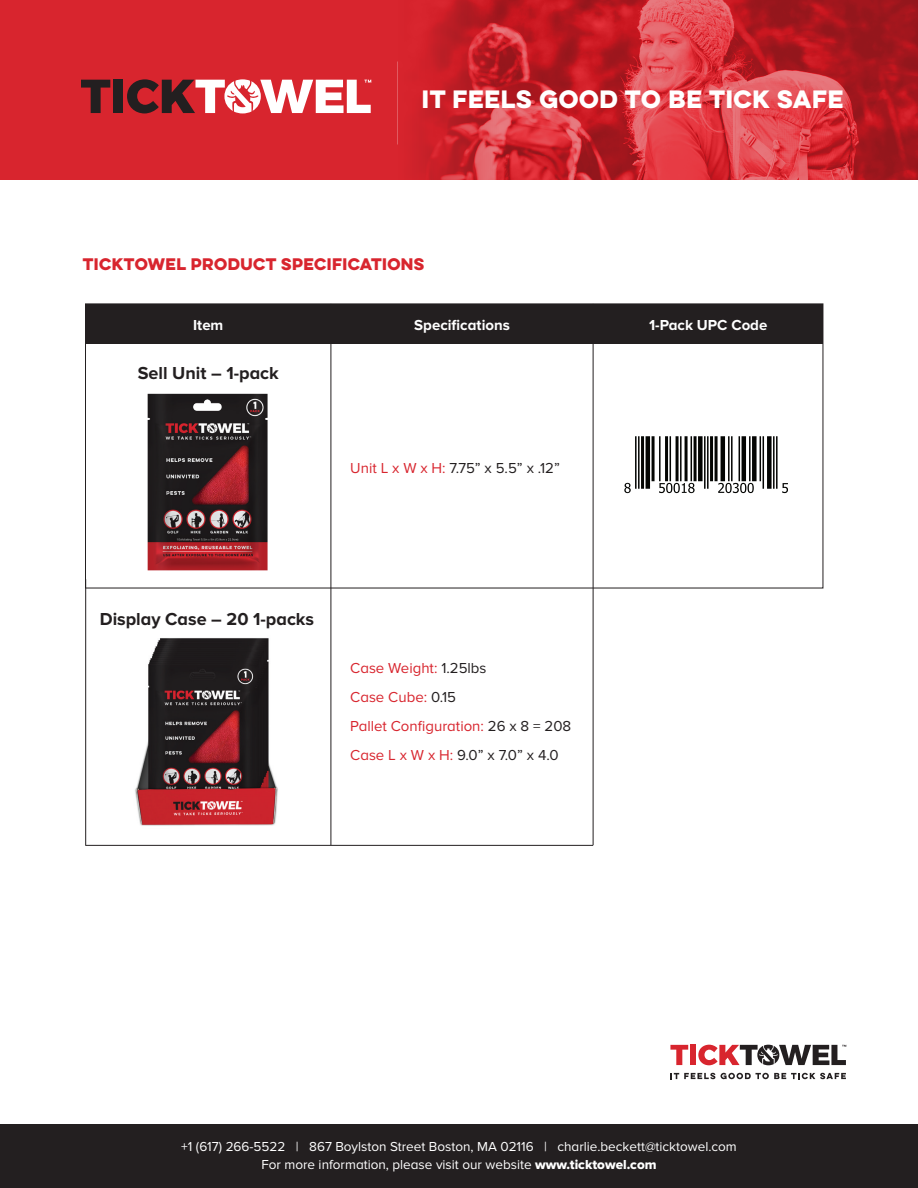
<style>
.page{position:relative;width:918px;height:1188px;background:#fff}
.page>*{position:absolute;margin:0;border:0;box-sizing:border-box;transform-origin:0 0}
.t1{font:700 22.5px "Lulo Clean One";letter-spacing:-.2em;color:#fff}
.t2{font:18px "Proxima Nova AH Bold";color:#231f20}
.t3{font:15px/29.2px "Proxima Nova AH Regular";color:#d8252e}
.t4{font:15px "Proxima Nova AH Bold";color:#fff}
.t5{font:700 15px "Lulo Clean One";letter-spacing:-.2em;color:#d8252e}
.t6{font:15px "Proxima Nova AH Regular";color:#231f20}
.t7{font:13.5px/18px "Proxima Nova AH Regular";color:#fff;text-align:center}
.s1{color:#d8252e}
.s2{color:#231f20}
.s3{font-family:"Proxima Nova AH Extrabld"}
</style>
<div class="page">
<div style="left:0;top:1124px;width:918px;height:64px;background:#231f20"></div>
<img style="left:147px;top:393px;width:121px;height:178px">
<img style="left:135px;top:638px;width:143px;height:188px">
<div style="left:86px;top:304px;width:737px;height:40px;background:#231f20"></div>
<hr style="left:331px;top:304px;width:1px;height:541px;background:#231f20">
<hr style="left:593px;top:304px;width:1px;height:541px;background:#231f20">
<hr style="left:86px;top:845px;width:507px;height:1px;background:#231f20">
<svg style="left:670px;top:1045px;width:18px;height:20px"></svg>
<div style="left:690px;top:1045px;width:6px;height:20px;background:#d8252e"></div>
<svg style="left:698px;top:1045px;width:148px;height:20px"></svg>
<svg style="left:670px;top:1073px;width:45px;height:6px"></svg>
<svg style="left:721px;top:1073px;width:125px;height:6px"></svg>
<div style="left:0;top:0;width:918px;height:179px;background:#d8252e"></div>
<img style="left:371px;top:0;width:547px;height:179px">
<svg style="left:81px;top:80px;width:29px;height:33px"></svg>
<div style="left:113px;top:80px;width:10px;height:33px;background:#231f20"></div>
<svg style="left:127px;top:79px;width:244px;height:34px"></svg>
<hr style="left:635px;top:436px;width:2px;height:53px;background:#040503">
<hr style="left:638px;top:436px;width:2px;height:53px;background:#040503">
<hr style="left:641px;top:436px;width:3px;height:53px;background:#040503">
<hr style="left:646px;top:436px;width:4px;height:53px;background:#040503">
<hr style="left:652px;top:436px;width:3px;height:45px;background:#040503">
<hr style="left:659px;top:436px;width:2px;height:45px;background:#040503">
<hr style="left:665px;top:436px;width:3px;height:45px;background:#040503">
<hr style="left:670px;top:436px;width:1px;height:45px;background:#040503">
<hr style="left:676px;top:436px;width:3px;height:45px;background:#040503">
<hr style="left:680px;top:436px;width:2px;height:45px;background:#040503">
<hr style="left:685px;top:436px;width:3px;height:45px;background:#040503">
<hr style="left:691px;top:436px;width:1px;height:45px;background:#040503">
<hr style="left:694px;top:436px;width:3px;height:45px;background:#040503">
<div style="left:698px;top:436px;width:5px;height:45px;background:#040503"></div>
<hr style="left:704px;top:436px;width:2px;height:53px;background:#040503">
<hr style="left:707px;top:436px;width:2px;height:53px;background:#040503">
<hr style="left:710px;top:436px;width:3px;height:45px;background:#040503">
<hr style="left:715px;top:436px;width:3px;height:45px;background:#040503">
<hr style="left:721px;top:436px;width:4px;height:45px;background:#040503">
<hr style="left:728px;top:436px;width:2px;height:45px;background:#040503">
<hr style="left:731px;top:436px;width:2px;height:45px;background:#040503">
<hr style="left:739px;top:436px;width:1px;height:45px;background:#040503">
<hr style="left:742px;top:436px;width:4px;height:45px;background:#040503">
<hr style="left:749px;top:436px;width:2px;height:45px;background:#040503">
<div style="left:752px;top:436px;width:5px;height:45px;background:#040503"></div>
<hr style="left:760px;top:436px;width:1px;height:45px;background:#040503">
<hr style="left:763px;top:436px;width:1px;height:53px;background:#040503">
<div style="left:767px;top:436px;width:5px;height:53px;background:#040503"></div>
<hr style="left:773px;top:436px;width:2px;height:53px;background:#040503">
<hr style="left:776px;top:436px;width:2px;height:53px;background:#040503">
<svg style="left:624px;top:483px;width:7px;height:10px"></svg>
<svg style="left:659px;top:483px;width:36px;height:10px"></svg>
<svg style="left:718px;top:483px;width:36px;height:10px"></svg>
<svg style="left:782px;top:483px;width:6px;height:10px"></svg>
<hr style="left:85px;top:579px;width:1px;height:267px;background:#231f20">
<h1 class="t1" style="left:422px;top:82px;width:428px">IT FEELS GOOD TO BE TICK SAFE</h1>
<p class="t5" style="left:83px;top:253px;width:347px">TICKTOWEL PRODUCT SPECIFICATIONS</p>
<p class="t4" style="left:193px;top:316px;width:32px">Item</p>
<p class="t4" style="left:414px;top:316px;width:97px">Specifications</p>
<p class="t4" style="left:649px;top:316px;width:120px">1-Pack UPC Code</p>
<h2 class="t2" style="left:138px;top:363px;width:143px">Sell Unit – 1-pack</h2>
<p class="t6" style="left:350px;top:459px;width:211px"><span class="s1">Unit L x W x H:</span> 7.75” x 5.5” x .12”</p>
<h2 class="t2" style="left:100px;top:609px;width:216px">Display Case – 20 1-packs</h2>
<p class="t3" style="left:350px;top:653px;width:222px">Case Weight: <span class="s2">1.25lbs<br></span>Case Cube: <span class="s2">0.15<br></span>Pallet Configuration: <span class="s2">26 x 8 = 208<br></span>Case L x W x H: <span class="s2">9.0” x 7.0” x 4.0</span></p>
<p class="t7" style="left:181px;top:1138px;width:557px">+1 (617) 266-5522 | 867 Boylston Street Boston, MA 02116 | charlie.beckett@ticktowel.com<br>For more information, please visit our website <span class="s3">www.ticktowel.com</span></p>
</div>
